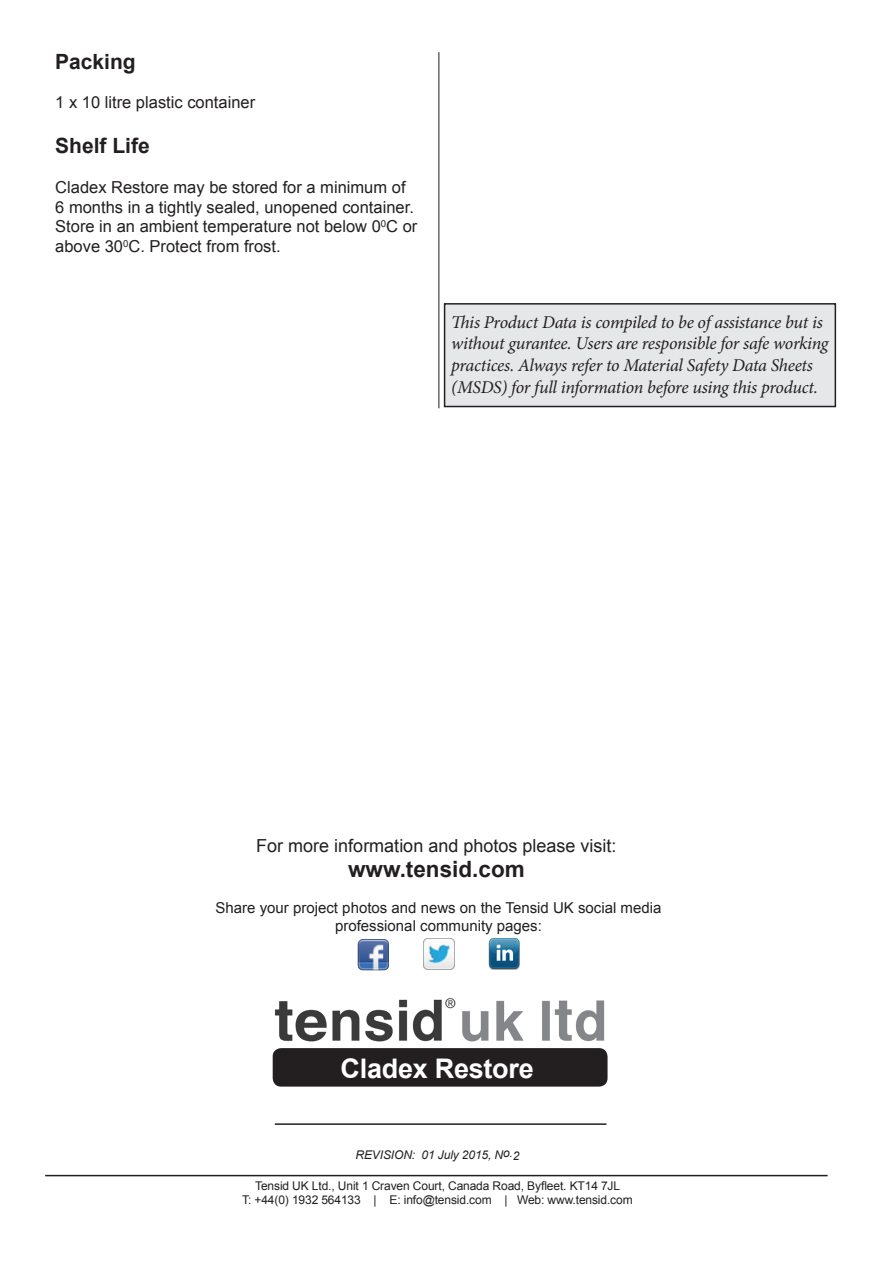
<style>
.page{position:relative;width:893px;height:1263px;background:#fff}
.page>*{position:absolute;margin:0;border:0;box-sizing:border-box;transform-origin:0 0}
.t1{font:700 27px "Arial";letter-spacing:-.01em;color:#fff}
.t2{font:700 22.5px "Arial";color:#231f20}
.t3{font:700 21px "Arial";color:#231f20}
.t4{font:italic 18px/21.6px "Minion Pro";letter-spacing:-.02em;color:#231f20}
.t5{font:18px "Arial";color:#231f20}
.t6{font:16.5px/19.8px "Arial";color:#231f20}
.t7{font:15px/18px "Arial";color:#231f20;text-align:center}
.t8{font:12px/14.4px "Arial";letter-spacing:-.01em;color:#231f20;text-align:center}
.t9{font:italic 12px "Arial";letter-spacing:-.01em;color:#231f20}
</style>
<div class="page">
<div style="left:445px;top:304px;width:390px;height:102px;background:#e6e7e9"></div>
<div style="left:444px;top:303px;width:392px;height:104px;border:2px solid #231f20"></div>
<hr style="left:45px;top:1175px;width:783px;height:1px;background:#231f20">
<img style="left:274px;top:998px;width:331px;height:52px">
<div style="left:273px;top:1048px;width:334px;height:38px;background:#231f20;border-radius:9px"></div>
<hr style="left:275px;top:1123px;width:331px;height:2px;background:#231f20">
<hr style="left:438px;top:52px;width:1px;height:356px;background:#231f20">
<img style="left:357px;top:939px;width:31px;height:31px">
<img style="left:423px;top:938px;width:31px;height:31px">
<img style="left:489px;top:938px;width:31px;height:31px">
<p class="t3" style="left:55px;top:47px;width:82px">Packing</p>
<p class="t6" style="left:55px;top:93px;width:201px">1 x 10 litre plastic container</p>
<p class="t3" style="left:55px;top:132px;width:96px">Shelf Life</p>
<p class="t6" style="left:55px;top:177px;width:364px">Cladex Restore may be stored for a minimum of 6 months in a tightly sealed, unopened container.<br>Store in an ambient temperature not below 0<sup>0</sup>C or above 30<sup>0</sup>C. Protect from frost.</p>
<p class="t4" style="left:451px;top:311px;width:379px">This Product Data is compiled to be of assistance but is without gurantee. Users are responsible for safe working practices. Always refer to Material Safety Data Sheets (MSDS) for full information before using this product.</p>
<p class="t5" style="left:256px;top:834px;width:362px">For more information and photos please visit:</p>
<p class="t2" style="left:348px;top:854px;width:178px">www.tensid.com</p>
<p class="t7" style="left:216px;top:899px;width:447px">Share your project photos and news on the Tensid UK social media professional community pages:</p>
<h1 class="t1" style="left:341px;top:1050px;width:195px">Cladex Restore</h1>
<p class="t9" style="left:356px;top:1147px;width:165px">REVISION: 01 July 2015, No.2</p>
<p class="t8" style="left:242px;top:1178px;width:392px">Tensid UK Ltd., Unit 1 Craven Court, Canada Road, Byfleet. KT14 7JL<br>T: +44(0) 1932 564133 | E: info@tensid.com | Web: www.tensid.com</p>
</div>
